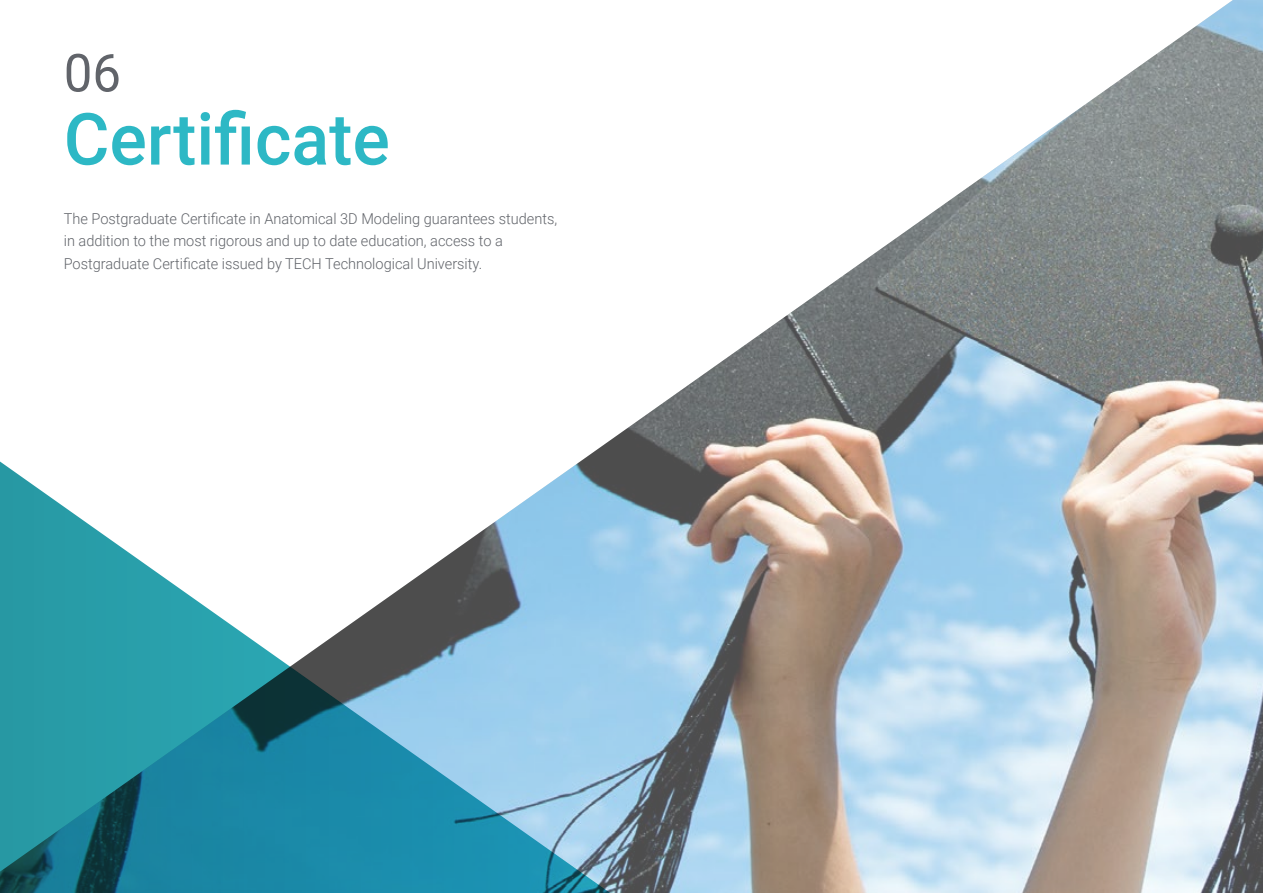
<style>
.page{position:relative;width:1263px;height:893px;background:#fff}
.page>*{position:absolute;margin:0;border:0;box-sizing:border-box;transform-origin:0 0}
.t1{font:500 72px "Roboto";color:#2db8c5}
.t2{font:52.5px "Roboto";color:#61646a}
.t3{font:300 15px/22.5px "Roboto";color:#61646a}
</style>
<div class="page">
<img style="left:602px;top:0;width:661px;height:893px">
<svg style="left:0;top:446px;width:640px;height:447px"></svg>
<h2 class="t2" style="left:64px;top:36px;width:59px">06</h2>
<h1 class="t1" style="left:64px;top:89px;width:328px">Certificate</h1>
<p class="t3" style="left:64px;top:207px;width:495px">The Postgraduate Certificate in Anatomical 3D Modeling guarantees students, in addition to the most rigorous and up to date education, access to a<br>Postgraduate Certificate issued by TECH Technological University.</p>
</div>
